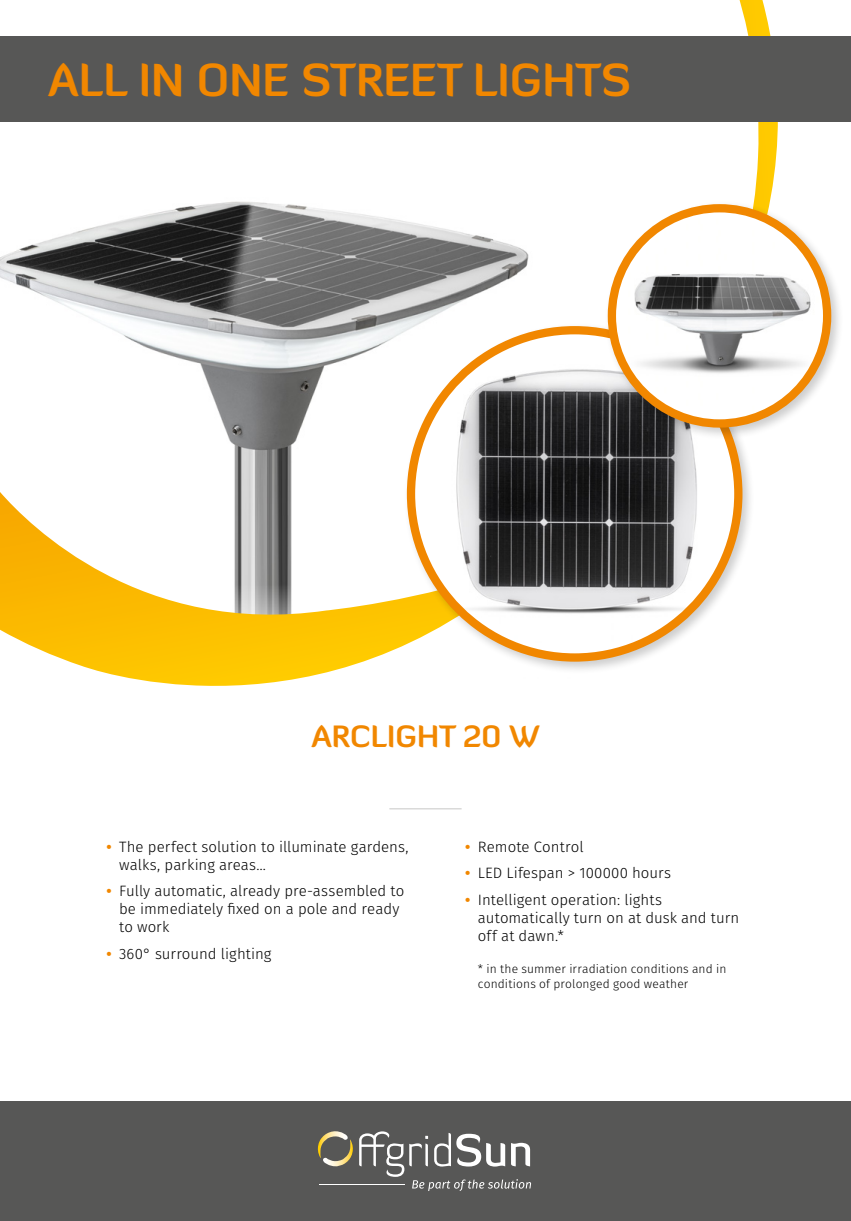
<style>
.page{position:relative;width:851px;height:1221px;background:#fff}
.page>*{position:absolute;margin:0;border:0;box-sizing:border-box;transform-origin:0 0}
.t1{font:700 45px "Diavlo";color:#f18700}
.t2{font:700 30px "Diavlo";color:#f18700}
.t3{font:300 15px/18px "Fira Sans";color:#000}
.t4{font:300 12px/15px "Fira Sans";letter-spacing:.01em;color:#000}
.s1{font-weight:700;color:#f18700}
</style>
<div class="page">
<svg style="left:769px;top:29px;width:21px;height:171px"></svg>
<svg style="left:577px;top:0;width:192px;height:200px"></svg>
<img style="left:0;top:121px;width:577px;height:371px">
<div style="left:0;top:36px;width:850px;height:85px;background:#575756"></div>
<svg style="left:0;top:492px;width:402px;height:194px"></svg>
<div style="left:402px;top:321px;width:353px;height:353px;background:#000;opacity:.2"></div>
<img style="left:411px;top:330px;width:327px;height:327px;border-radius:164px">
<div style="left:407px;top:326px;width:335px;height:335px;border:8px solid #f18700;border-radius:50%"></div>
<hr style="left:389px;top:808px;width:72px;height:1px;background:#575756">
<div style="left:603px;top:200px;width:241px;height:240px;background:#000;opacity:.2"></div>
<img style="left:611px;top:208px;width:216px;height:215px;border-radius:108px">
<div style="left:607px;top:204px;width:224px;height:223px;border:8px solid #f18700;border-radius:50%"></div>
<div style="left:0;top:1101px;width:850px;height:119px;background:#575756"></div>
<svg style="left:317px;top:1131px;width:214px;height:59px"></svg>
<hr style="left:319px;top:1184px;width:85px;height:1px;background:#fff">
<h1 class="t1" style="left:48px;top:51px;width:584px">ALL IN ONE STREET LIGHTS</h1>
<h2 class="t2" style="left:311px;top:716px;width:230px">ARCLIGHT 20 W</h2>
<p class="t3" style="left:119px;top:837px;width:291px;text-indent:-13px"><span class="s1">•</span> The perfect solution to illuminate gardens, walks, parking areas…</p>
<p class="t3" style="left:119px;top:881px;width:287px;text-indent:-13px"><span class="s1">•</span> Fully automatic, already pre-assembled to be immediately fixed on a pole and ready to work</p>
<p class="t3" style="left:106px;top:944px;width:167px"><span class="s1">•</span> 360° surround lighting</p>
<p class="t3" style="left:465px;top:837px;width:120px"><span class="s1">•</span> Remote Control</p>
<p class="t3" style="left:465px;top:863px;width:207px"><span class="s1">•</span> LED Lifespan &gt; 100000 hours</p>
<p class="t3" style="left:478px;top:890px;width:263px;text-indent:-13px"><span class="s1">•</span> Intelligent operation: lights automatically turn on at dusk and turn off at dawn.*</p>
<p class="t4" style="left:478px;top:961px;width:250px">* in the summer irradiation conditions and in conditions of prolonged good weather</p>
</div>
